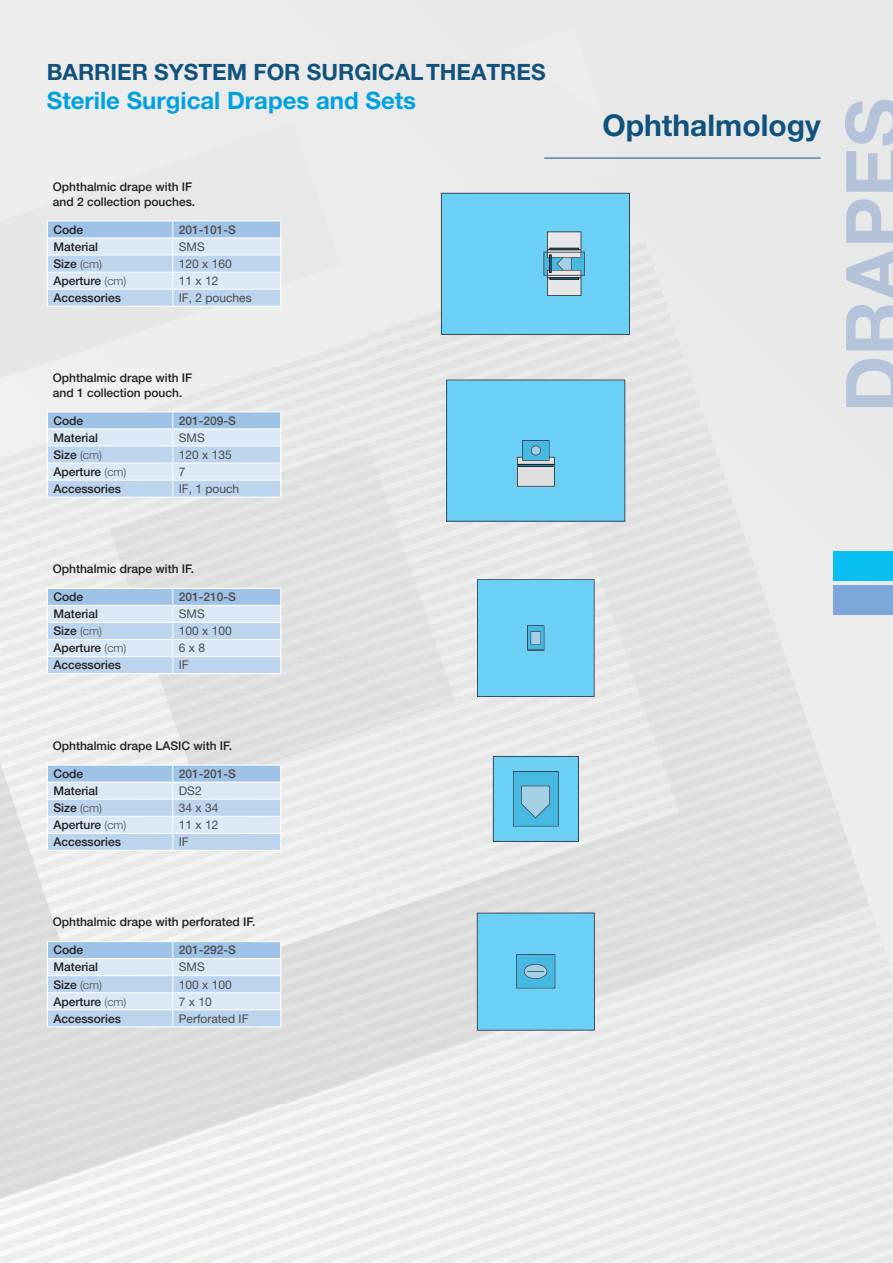
<style>
.page{position:relative;width:893px;height:1263px;background:#fff}
.page>*{position:absolute;margin:0;border:0;box-sizing:border-box;transform-origin:0 0}
.t1{font:700 30px "Helvetica Neue LT Pro";color:#11527d}
.t2{font:700 24px "Helvetica Neue LT Pro";color:#00a1e3}
.t3{font:700 22.5px "Helvetica Neue LT Pro";color:#11527d}
.t4{font:500 12px/14.4px "Helvetica Neue LT Pro";color:#231f20}
.t5{font:12px "Helvetica Neue LT Pro";color:#4b4c4d}
.t6{font:500 12px "Helvetica Neue LT Pro";color:#4b4c4d}
.s1{font-weight:300;font-size:11.4px;color:#4b4c4d}
</style>
<div class="page">
<img style="left:367px;top:210px;width:105px;height:1053px">
<img style="left:578px;top:210px;width:315px;height:1053px">
<img style="left:472px;top:521px;width:106px;height:110px">
<img style="left:472px;top:631px;width:53px;height:632px">
<img style="left:845px;top:100px;width:48px;height:307px">
<hr style="left:544px;top:158px;width:277px;height:1px;background:#11527d">
<div style="left:833px;top:551px;width:60px;height:29px;background:#09bef2"></div>
<div style="left:833px;top:585px;width:60px;height:29px;background:#7ca7d8"></div>
<svg style="left:47px;top:221px;width:234px;height:85px"></svg>
<hr style="left:48px;top:237px;width:125px;height:2px;background:#fff">
<hr style="left:173px;top:237px;width:107px;height:2px;background:#fff">
<svg style="left:47px;top:588px;width:234px;height:86px"></svg>
<hr style="left:48px;top:605px;width:125px;height:1px;background:#fff">
<hr style="left:173px;top:605px;width:107px;height:1px;background:#fff">
<svg style="left:47px;top:941px;width:234px;height:86px"></svg>
<hr style="left:48px;top:958px;width:125px;height:1px;background:#fff">
<hr style="left:173px;top:958px;width:107px;height:1px;background:#fff">
<svg style="left:47px;top:412px;width:234px;height:85px"></svg>
<hr style="left:48px;top:428px;width:125px;height:1px;background:#fff">
<hr style="left:173px;top:428px;width:107px;height:1px;background:#fff">
<svg style="left:47px;top:765px;width:234px;height:85px"></svg>
<hr style="left:48px;top:781px;width:125px;height:2px;background:#fff">
<hr style="left:173px;top:781px;width:107px;height:2px;background:#fff">
<svg style="left:441px;top:193px;width:189px;height:142px"></svg>
<svg style="left:446px;top:380px;width:179px;height:141px"></svg>
<svg style="left:477px;top:579px;width:118px;height:118px"></svg>
<svg style="left:493px;top:756px;width:86px;height:86px"></svg>
<svg style="left:477px;top:912px;width:118px;height:118px"></svg>
<h3 class="t3" style="left:47px;top:58px;width:500px">BARRIER SYSTEM FOR SURGICAL THEATRES</h3>
<h2 class="t2" style="left:47px;top:85px;width:371px">Sterile Surgical Drapes and Sets</h2>
<p class="t4" style="left:53px;top:180px;width:144px">Ophthalmic drape with IF and 2 collection pouches.</p>
<p class="t4" style="left:53px;top:222px;width:31px">Code</p>
<p class="t6" style="left:179px;top:222px;width:59px">201-101-S</p>
<p class="t4" style="left:53px;top:239px;width:46px">Material</p>
<p class="t5" style="left:179px;top:239px;width:28px">SMS</p>
<p class="t4" style="left:53px;top:256px;width:50px">Size <span class="s1">(cm)</span></p>
<p class="t5" style="left:179px;top:256px;width:54px">120 x 160</p>
<p class="t4" style="left:53px;top:273px;width:75px">Aperture <span class="s1">(cm)</span></p>
<p class="t5" style="left:179px;top:273px;width:41px">11 x 12</p>
<p class="t4" style="left:53px;top:290px;width:69px">Accessories</p>
<p class="t5" style="left:179px;top:291px;width:74px">IF, 2 pouches</p>
<p class="t4" style="left:53px;top:371px;width:141px">Ophthalmic drape with IF and 1 collection pouch.</p>
<p class="t4" style="left:53px;top:413px;width:31px">Code</p>
<p class="t6" style="left:179px;top:413px;width:59px">201-209-S</p>
<p class="t4" style="left:53px;top:430px;width:46px">Material</p>
<p class="t5" style="left:179px;top:430px;width:28px">SMS</p>
<p class="t4" style="left:53px;top:447px;width:50px">Size <span class="s1">(cm)</span></p>
<p class="t5" style="left:179px;top:447px;width:54px">120 x 135</p>
<p class="t4" style="left:53px;top:464px;width:75px">Aperture <span class="s1">(cm)</span></p>
<p class="t5" style="left:179px;top:464px;width:8px">7</p>
<p class="t4" style="left:53px;top:481px;width:69px">Accessories</p>
<p class="t5" style="left:179px;top:481px;width:62px">IF, 1 pouch</p>
<p class="t4" style="left:53px;top:562px;width:143px">Ophthalmic drape with IF.</p>
<p class="t4" style="left:53px;top:590px;width:31px">Code</p>
<p class="t6" style="left:179px;top:590px;width:59px">201-210-S</p>
<p class="t4" style="left:53px;top:607px;width:46px">Material</p>
<p class="t5" style="left:179px;top:607px;width:28px">SMS</p>
<p class="t4" style="left:53px;top:624px;width:50px">Size <span class="s1">(cm)</span></p>
<p class="t5" style="left:179px;top:624px;width:54px">100 x 100</p>
<p class="t4" style="left:53px;top:641px;width:75px">Aperture <span class="s1">(cm)</span></p>
<p class="t5" style="left:179px;top:641px;width:28px">6 x 8</p>
<p class="t4" style="left:53px;top:658px;width:69px">Accessories</p>
<p class="t5" style="left:179px;top:658px;width:11px">IF</p>
<p class="t4" style="left:53px;top:738px;width:181px">Ophthalmic drape LASIC with IF.</p>
<p class="t4" style="left:53px;top:766px;width:31px">Code</p>
<p class="t6" style="left:179px;top:766px;width:59px">201-201-S</p>
<p class="t4" style="left:53px;top:783px;width:46px">Material</p>
<p class="t5" style="left:179px;top:783px;width:24px">DS2</p>
<p class="t4" style="left:53px;top:800px;width:50px">Size <span class="s1">(cm)</span></p>
<p class="t5" style="left:179px;top:801px;width:41px">34 x 34</p>
<p class="t4" style="left:53px;top:817px;width:75px">Aperture <span class="s1">(cm)</span></p>
<p class="t5" style="left:179px;top:818px;width:41px">11 x 12</p>
<p class="t4" style="left:53px;top:834px;width:69px">Accessories</p>
<p class="t5" style="left:179px;top:835px;width:11px">IF</p>
<p class="t4" style="left:53px;top:915px;width:204px">Ophthalmic drape with perforated IF.</p>
<p class="t4" style="left:53px;top:943px;width:31px">Code</p>
<p class="t6" style="left:179px;top:943px;width:59px">201-292-S</p>
<p class="t4" style="left:53px;top:960px;width:46px">Material</p>
<p class="t5" style="left:179px;top:960px;width:28px">SMS</p>
<p class="t4" style="left:53px;top:977px;width:50px">Size <span class="s1">(cm)</span></p>
<p class="t5" style="left:179px;top:977px;width:54px">100 x 100</p>
<p class="t4" style="left:53px;top:994px;width:75px">Aperture <span class="s1">(cm)</span></p>
<p class="t5" style="left:179px;top:994px;width:34px">7 x 10</p>
<p class="t4" style="left:53px;top:1011px;width:69px">Accessories</p>
<p class="t5" style="left:179px;top:1011px;width:71px">Perforated IF</p>
<h1 class="t1" style="left:602px;top:107px;width:220px">Ophthalmology</h1>
</div>
